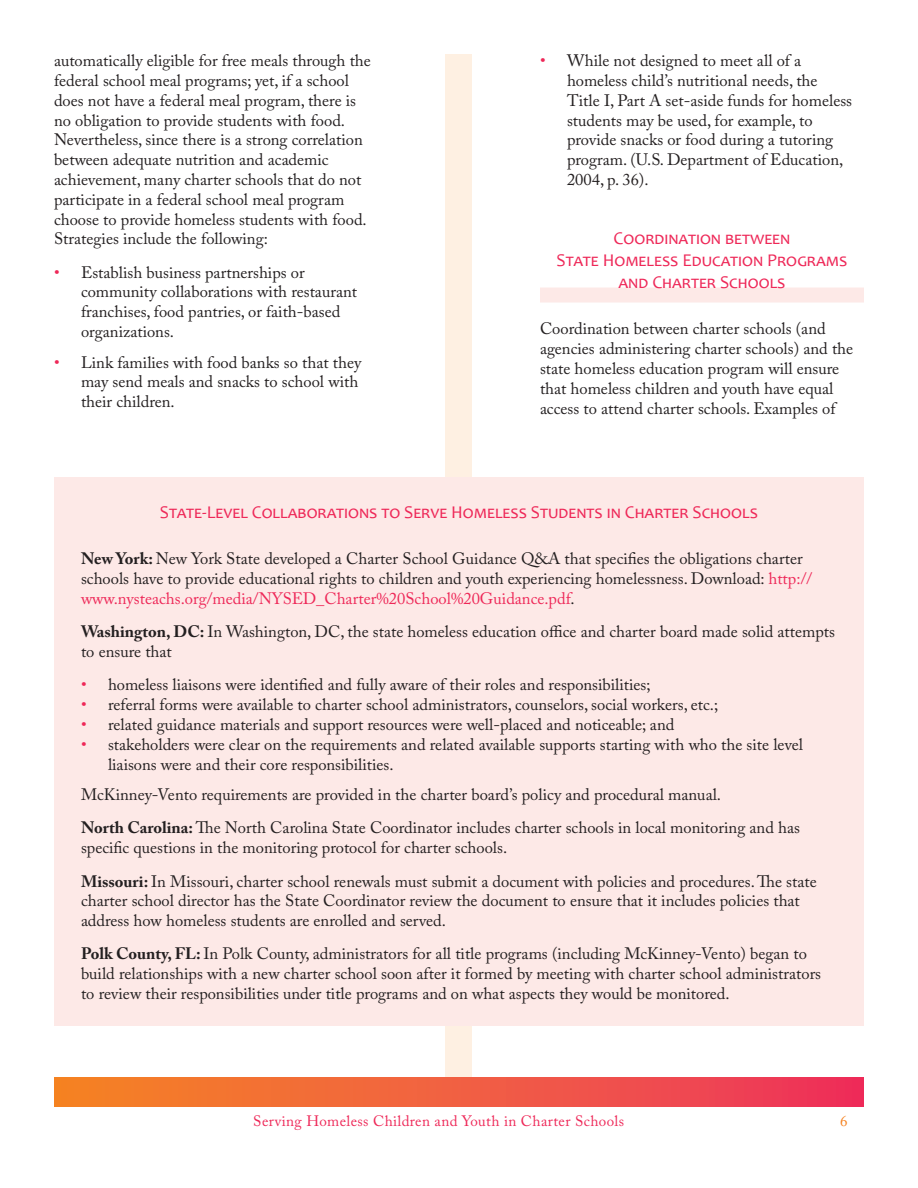
<style>
.page{position:relative;width:918px;height:1188px;background:#fff}
.page>*{position:absolute;margin:0;border:0;box-sizing:border-box;transform-origin:0 0}
.Section_Title{font:18px/21.6px "Candara";color:#ee2858;text-align:center}
.t1{font:16.5px/19.8px "Adobe Caslon Pro";color:#231f20}
.t2{font:15px "Adobe Caslon Pro";letter-spacing:.025em;color:#ee2858}
.t3{font:15px "Adobe Caslon Pro";color:#f58220}
.s1{color:#ee2858}
.s2{font-weight:700}
</style>
<div class="page">
<div style="left:446px;top:54px;width:26px;height:1053px;background:#fef0e2"></div>
<div style="left:54px;top:1078px;width:810px;height:28px;background:linear-gradient(to right,#f58724,#ed335d)"></div>
<div style="left:540px;top:288px;width:324px;height:15px;background:#fde9e7"></div>
<div style="left:54px;top:477px;width:810px;height:549px;background:#fde9e7"></div>
<p class="t1" style="left:54px;top:51px;width:318px">automatically eligible for free meals through the federal school meal programs; yet, if a school does not have a federal meal program, there is no obligation to provide students with food.<br>Nevertheless, since there is a strong correlation between adequate nutrition and academic achievement, many charter schools that do not participate in a federal school meal program choose to provide homeless students with food.<br>Strategies include the following:</p>
<p class="t1" style="left:81px;top:262px;width:278px;text-indent:-27px"><span class="s1">•</span> Establish business partnerships or community collaborations with restaurant franchises, food pantries, or faith-based organizations.</p>
<p class="t1" style="left:81px;top:352px;width:282px;text-indent:-27px"><span class="s1">•</span> Link families with food banks so that they may send meals and snacks to school with their children.</p>
<p class="t1" style="left:567px;top:51px;width:287px;text-indent:-27px"><span class="s1">•</span> While not designed to meet all of a homeless child’s nutritional needs, the Title I, Part A set-aside funds for homeless students may be used, for example, to provide snacks or food during a tutoring program. (U.S. Department of Education, 2004, p. 36).</p>
<p class="Section_Title" style="left:557px;top:228px;width:292px">Coordination between<br>State Homeless Education Programs and Charter Schools</p>
<p class="t1" style="left:540px;top:319px;width:315px">Coordination between charter schools (and agencies administering charter schools) and the state homeless education program will ensure that homeless children and youth have equal access to attend charter schools. Examples of</p>
<p class="Section_Title" style="left:160px;top:501px;width:600px">State-Level Collaborations to Serve Homeless Students in Charter Schools</p>
<p class="t1" style="left:81px;top:549px;width:733px"><span class="s2">New York:</span> New York State developed a Charter School Guidance Q&amp;A that specifies the obligations charter schools have to provide educational rights to children and youth experiencing homelessness. Download: <span class="s1">http:// www.nysteachs.org/media/NYSED_Charter%20School%20Guidance.pdf</span>.</p>
<p class="t1" style="left:81px;top:622px;width:756px"><span class="s2">Washington, DC:</span> In Washington, DC, the state homeless education office and charter board made solid attempts to ensure that</p>
<p class="t1" style="left:81px;top:675px;width:571px"><span class="s1">•</span> homeless liaisons were identified and fully aware of their roles and responsibilities;</p>
<p class="t1" style="left:81px;top:695px;width:639px"><span class="s1">•</span> referral forms were available to charter school administrators, counselors, social workers, etc.;</p>
<p class="t1" style="left:81px;top:714px;width:595px"><span class="s1">•</span> related guidance materials and support resources were well-placed and noticeable; and</p>
<p class="t1" style="left:108px;top:734px;width:697px;text-indent:-27px"><span class="s1">•</span> stakeholders were clear on the requirements and related available supports starting with who the site level liaisons were and their core responsibilities.</p>
<p class="t1" style="left:81px;top:785px;width:642px">McKinney-Vento requirements are provided in the charter board’s policy and procedural manual.</p>
<p class="t1" style="left:81px;top:818px;width:720px"><span class="s2">North Carolina:</span> The North Carolina State Coordinator includes charter schools in local monitoring and has specific questions in the monitoring protocol for charter schools.</p>
<p class="t1" style="left:81px;top:871px;width:737px"><span class="s2">Missouri:</span> In Missouri, charter school renewals must submit a document with policies and procedures. The state charter school director has the State Coordinator review the document to ensure that it includes policies that address how homeless students are enrolled and served.</p>
<p class="t1" style="left:81px;top:944px;width:742px"><span class="s2">Polk County, FL:</span> In Polk County, administrators for all title programs (including McKinney-Vento) began to build relationships with a new charter school soon after it formed by meeting with charter school administrators to review their responsibilities under title programs and on what aspects they would be monitored.</p>
<p class="t2" style="left:253px;top:1112px;width:372px">Serving Homeless Children and Youth in Charter Schools</p>
<p class="t3" style="left:840px;top:1112px;width:9px">6</p>
</div>
